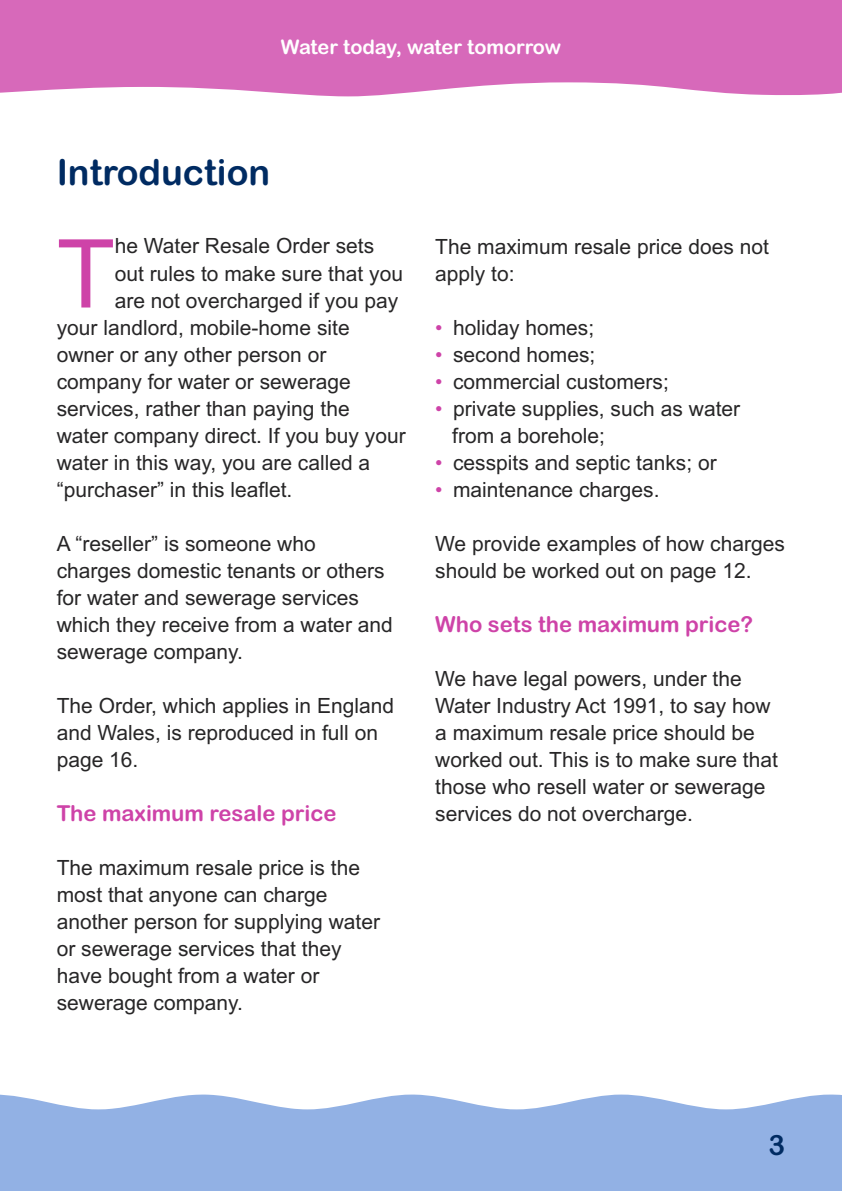
<style>
.page{position:relative;width:842px;height:1191px;background:#fff}
.page>*{position:absolute;margin:0;border:0;box-sizing:border-box;transform-origin:0 0}
.t1{font:95.2px "Arial";color:#ce43a8}
.t2{font:36px "Arial Rounded MT Bold";color:#002b62}
.t3{font:28px "Arial Rounded MT Bold";color:#002b62}
.t4{font:22px "Arial Rounded MT Bold";color:#ce43a8}
.t5{font:21px/27px "Arial";color:#272627}
.t6{font:20px "Arial Rounded MT Bold";color:#fff}
.s1{color:#ce43a8}
</style>
<div class="page">
<svg style="left:0;top:1094px;width:842px;height:97px;background:#9ab7e6"></svg>
<svg style="left:0;top:0;width:842px;height:96px;background:#d972be"></svg>
<p class="t6" style="left:281px;top:36px;width:282px">Water today, water tomorrow</p>
<h1 class="t2" style="left:57px;top:151px;width:215px">Introduction</h1>
<p class="t1" style="left:57px;top:219px;width:60px">T</p>
<p class="t5" style="left:115px;top:233px;width:261px">he Water Resale Order sets</p>
<p class="t5" style="left:115px;top:260px;width:290px">out rules to make sure that you</p>
<p class="t5" style="left:115px;top:287px;width:285px">are not overcharged if you pay</p>
<p class="t5" style="left:57px;top:314px;width:294px">your landlord, mobile-home site</p>
<p class="t5" style="left:57px;top:341px;width:271px">owner or any other person or</p>
<p class="t5" style="left:57px;top:368px;width:296px">company for water or sewerage</p>
<p class="t5" style="left:57px;top:395px;width:294px">services, rather than paying the</p>
<p class="t5" style="left:57px;top:422px;width:350px">water company direct. If you buy your</p>
<p class="t5" style="left:57px;top:449px;width:315px">water in this way, you are called a</p>
<p class="t5" style="left:57px;top:476px;width:237px">“purchaser” in this leaflet.</p>
<p class="t5" style="left:57px;top:530px;width:338px">A “reseller” is someone who charges domestic tenants or others for water and sewerage services which they receive from a water and sewerage company.</p>
<p class="t5" style="left:57px;top:692px;width:339px">The Order, which applies in England and Wales, is reproduced in full on page 16.</p>
<h2 class="t4" style="left:57px;top:800px;width:281px">The maximum resale price</h2>
<p class="t5" style="left:57px;top:854px;width:325px">The maximum resale price is the most that anyone can charge another person for supplying water or sewerage services that they have bought from a water or sewerage company.</p>
<p class="t5" style="left:435px;top:233px;width:335px">The maximum resale price does not apply to:</p>
<p class="t5" style="left:435px;top:314px;width:161px"><span class="s1">•</span> holiday homes;</p>
<p class="t5" style="left:435px;top:341px;width:162px"><span class="s1">•</span> second homes;</p>
<p class="t5" style="left:435px;top:368px;width:235px"><span class="s1">•</span> commercial customers;</p>
<p class="t5" style="left:452px;top:395px;width:289px;text-indent:-17px"><span class="s1">•</span> private supplies, such as water from a borehole;</p>
<p class="t5" style="left:435px;top:449px;width:283px"><span class="s1">•</span> cesspits and septic tanks; or</p>
<p class="t5" style="left:435px;top:476px;width:226px"><span class="s1">•</span> maintenance charges.</p>
<p class="t5" style="left:435px;top:530px;width:351px">We provide examples of how charges should be worked out on page 12.</p>
<h2 class="t4" style="left:435px;top:611px;width:320px">Who sets the maximum price?</h2>
<p class="t5" style="left:435px;top:665px;width:344px">We have legal powers, under the<br>Water Industry Act 1991, to say how a maximum resale price should be worked out. This is to make sure that those who resell water or sewerage services do not overcharge.</p>
<h3 class="t3" style="left:769px;top:1128px;width:18px">3</h3>
</div>
